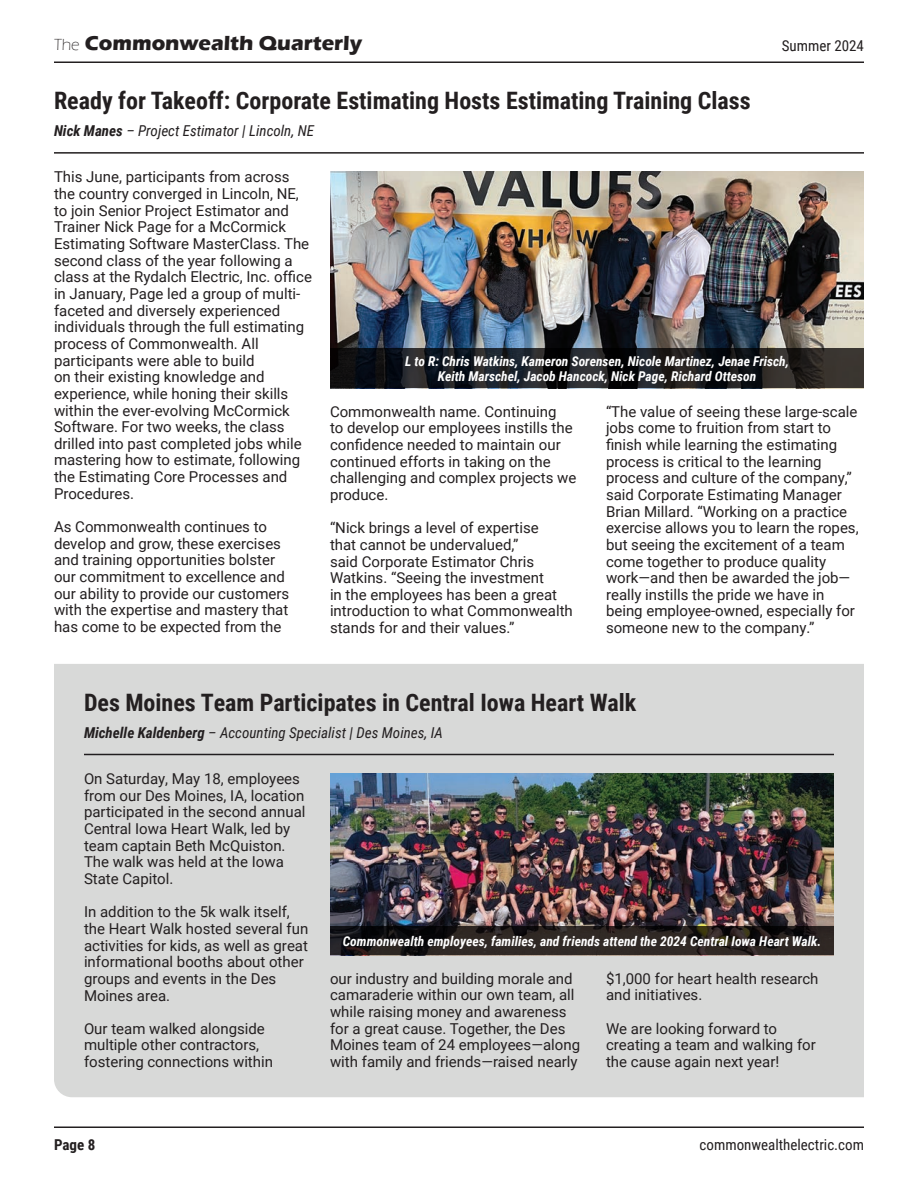
<style>
.page{position:relative;width:918px;height:1188px;background:#fff}
.page>*{position:absolute;margin:0;border:0;box-sizing:border-box;transform-origin:0 0}
.t1{font:700 24px "Roboto Condensed";color:#231f20}
.t2{font:700 21px "Eras ITC";color:#231f20}
.t3{font:15px/16.6px "Roboto";color:#231f20}
.t4{font:italic 15px "Roboto Condensed";color:#231f20}
.t5{font:15px "Roboto Condensed";color:#231f20}
.t6{font:700 15px "Roboto Condensed";color:#231f20}
.t7{font:italic 700 13.5px/15px "Roboto Condensed";color:#fff;text-align:center}
.s1{font-weight:300;font-size:16.5px}
.s2{font-weight:700}
</style>
<div class="page">
<hr style="left:54px;top:62px;width:810px;height:1px;background:#231f20">
<hr style="left:54px;top:1126px;width:810px;height:2px;background:#231f20">
<div style="left:54px;top:664px;width:810px;height:433px;background:#d8d9d8"></div>
<hr style="left:84px;top:754px;width:750px;height:1px;background:#211e1f">
<hr style="left:54px;top:152px;width:810px;height:2px;background:#211e1f">
<img style="left:330px;top:774px;width:504px;height:152px">
<img style="left:330px;top:172px;width:534px;height:176px">
<svg style="left:330px;top:926px;width:504px;height:29px;background:#241e1c"></svg>
<svg style="left:330px;top:348px;width:534px;height:40px;background:#1b1c1e"></svg>
<h2 class="t2" style="left:54px;top:31px;width:310px"><span class="s1">The</span> Commonwealth Quarterly</h2>
<p class="t5" style="left:782px;top:36px;width:84px">Summer 2024</p>
<h1 class="t1" style="left:54px;top:84px;width:698px">Ready for Takeoff: Corporate Estimating Hosts Estimating Training Class</h1>
<p class="t4" style="left:54px;top:120px;width:262px"><span class="s2">Nick Manes</span> – Project Estimator | Lincoln, NE</p>
<p class="t3" style="left:54px;top:168px;width:260px">This June, participants from across the country converged in Lincoln, NE, to join Senior Project Estimator and Trainer Nick Page for a McCormick Estimating Software MasterClass. The second class of the year following a class at the Rydalch Electric, Inc. office in January, Page led a group of multi&shy;faceted and diversely experienced individuals through the full estimating process of Commonwealth. All participants were able to build<br>on their existing knowledge and experience, while honing their skills within the ever-evolving McCormick Software. For two weeks, the class drilled into past completed jobs while mastering how to estimate, following the Estimating Core Processes and Procedures.</p>
<p class="t3" style="left:54px;top:518px;width:237px">As Commonwealth continues to develop and grow, these exercises and training opportunities bolster our commitment to excellence and our ability to provide our customers with the expertise and mastery that has come to be expected from the</p>
<p class="t7" style="left:405px;top:353px;width:386px">L to R: Chris Watkins, Kameron Sorensen, Nicole Martinez, Jenae Frisch,<br>Keith Marschel, Jacob Hancock, Nick Page, Richard Otteson</p>
<p class="t3" style="left:330px;top:402px;width:248px">Commonwealth name. Continuing<br>to develop our employees instills the confidence needed to maintain our continued efforts in taking on the challenging and complex projects we produce.</p>
<p class="t3" style="left:330px;top:519px;width:244px">“Nick brings a level of expertise<br>that cannot be undervalued,”<br>said Corporate Estimator Chris<br>Watkins. “Seeing the investment<br>in the employees has been a great introduction to what Commonwealth stands for and their values.”</p>
<p class="t3" style="left:606px;top:402px;width:254px">“The value of seeing these large-scale jobs come to fruition from start to finish while learning the estimating process is critical to the learning process and culture of the company,” said Corporate Estimating Manager Brian Millard. “Working on a practice exercise allows you to learn the ropes, but seeing the excitement of a team come together to produce quality work—and then be awarded the job— really instills the pride we have in being employee-owned, especially for someone new to the company.”</p>
<h1 class="t1" style="left:84px;top:686px;width:554px">Des Moines Team Participates in Central Iowa Heart Walk</h1>
<p class="t4" style="left:84px;top:722px;width:360px"><span class="s2">Michelle Kaldenberg</span> – Accounting Specialist | Des Moines, IA</p>
<p class="t3" style="left:84px;top:770px;width:223px">On Saturday, May 18, employees from our Des Moines, IA, location participated in the second annual<br>Central Iowa Heart Walk, led by team captain Beth McQuiston.<br>The walk was held at the Iowa<br>State Capitol.</p>
<p class="t3" style="left:84px;top:903px;width:226px">In addition to the 5k walk itself, the Heart Walk hosted several fun activities for kids, as well as great informational booths about other groups and events in the Des<br>Moines area.</p>
<p class="t3" style="left:84px;top:1020px;width:191px">Our team walked alongside multiple other contractors, fostering connections within</p>
<p class="t7" style="left:343px;top:933px;width:480px">Commonwealth employees, families, and friends attend the 2024 Central Iowa Heart Walk.</p>
<p class="t3" style="left:330px;top:970px;width:252px">our industry and building morale and camaraderie within our own team, all while raising money and awareness for a great cause. Together, the Des Moines team of 24 employees—along with family and friends—raised nearly</p>
<p class="t3" style="left:606px;top:970px;width:214px">$1,000 for heart health research and initiatives.</p>
<p class="t3" style="left:606px;top:1020px;width:211px">We are looking forward to creating a team and walking for the cause again next year!</p>
<p class="t6" style="left:54px;top:1134px;width:43px">Page 8</p>
<p class="t5" style="left:700px;top:1134px;width:166px">commonwealthelectric.com</p>
</div>
